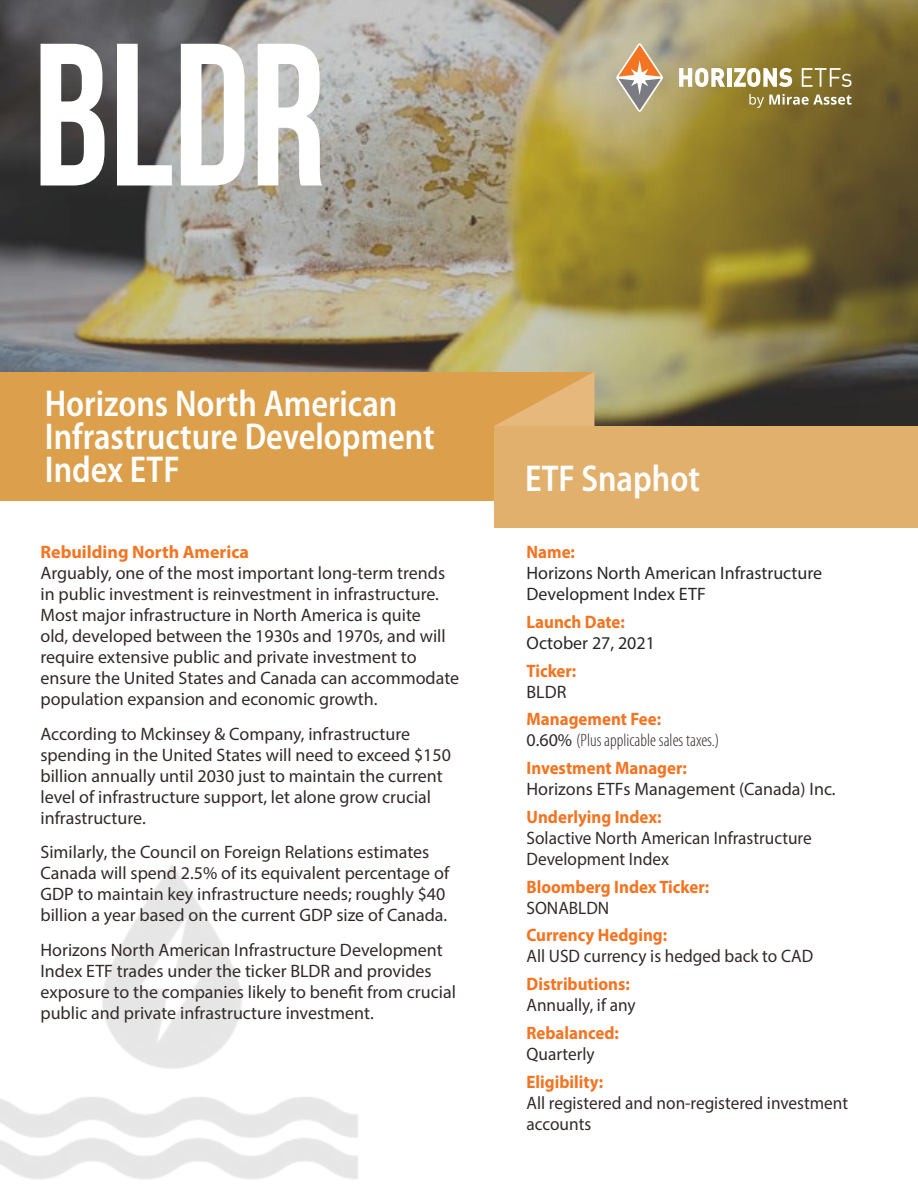
<style>
.page{position:relative;width:918px;height:1188px;background:#fff}
.page>*{position:absolute;margin:0;border:0;box-sizing:border-box;transform-origin:0 0}
.t1{font:700 202.5px "Bebas Neue";color:#fff;scale:.93 1}
.t2{font:600 semi-condensed 37.5px/33px "Myriad Pro";color:#fff;scale:.93 1}
.t3{font:18px/21px "Myriad Pro";color:#322b29}
.t4{font:18px/21px "Myriad Pro";color:#322b29;scale:.96 1}
.t5{font:700 18px "Myriad Pro";color:#f47421;scale:.94 1}
.t6{font:18px/21px "Myriad Pro";color:#292829}
.t7{font:300 condensed 18px/21px "Myriad Pro";color:#322b29}
.t8{font:700 18px "Myriad Pro";color:#f47421}
.s1{font-weight:700;font-stretch:normal;color:#f47421}
.s2{font-weight:400;font-stretch:normal}
</style>
<div class="page">
<img style="left:0;top:0;width:918px;height:426px">
<svg style="left:749px;top:94px;width:103px;height:14px"></svg>
<svg style="left:616px;top:44px;width:47px;height:68px;background:#c4aa8b"></svg>
<svg style="left:679px;top:68px;width:46px;height:19px"></svg>
<hr style="left:727px;top:68px;width:4px;height:19px;background:#fff">
<svg style="left:734px;top:68px;width:58px;height:19px"></svg>
<svg style="left:802px;top:68px;width:50px;height:19px"></svg>
<div style="left:0;top:372px;width:594px;height:129px;background:#dc9f4b"></div>
<svg style="left:495px;top:372px;width:99px;height:54px"></svg>
<div style="left:495px;top:426px;width:423px;height:102px;background:#e2b06d"></div>
<h1 class="t1" style="left:33px;top:4px;width:316px">BLDR</h1>
<h2 class="t2" style="left:45px;top:386px;width:421px">Horizons North American<br>Infrastructure Development<br>Index ETF</h2>
<p class="t8" style="left:40px;top:540px;width:210px">Rebuilding North America</p>
<p class="t3" style="left:40px;top:562px;width:420px">Arguably, one of the most important long-term trends in public investment is reinvestment in infrastructure.<br>Most major infrastructure in North America is quite<br>old, developed between the 1930s and 1970s, and will require extensive public and private investment to ensure the United States and Canada can accommodate population expansion and economic growth.</p>
<p class="t3" style="left:40px;top:723px;width:412px">According to Mckinsey &amp; Company, infrastructure spending in the United States will need to exceed $150 billion annually until 2030 just to maintain the current level of infrastructure support, let alone grow crucial infrastructure.</p>
<p class="t3" style="left:40px;top:841px;width:410px">Similarly, the Council on Foreign Relations estimates Canada will spend 2.5% of its equivalent percentage of GDP to maintain key infrastructure needs; roughly $40 billion a year based on the current GDP size of Canada.</p>
<p class="t3" style="left:40px;top:939px;width:417px">Horizons North American Infrastructure Development Index ETF trades under the ticker BLDR and provides exposure to the companies likely to benefit from crucial public and private infrastructure investment.</p>
<h2 class="t2" style="left:525px;top:461px;width:190px">ETF Snaphot</h2>
<p class="t5" style="left:527px;top:540px;width:53px">Name:</p>
<p class="t6" style="left:527px;top:562px;width:297px">Horizons North American Infrastructure<br>Development Index ETF</p>
<p class="t5" style="left:527px;top:610px;width:106px">Launch Date:</p>
<p class="t6" style="left:527px;top:632px;width:130px">October 27, 2021</p>
<p class="t5" style="left:527px;top:659px;width:54px">Ticker:</p>
<p class="t3" style="left:527px;top:681px;width:41px">BLDR</p>
<p class="t7" style="left:527px;top:709px;width:194px"><span class="s1">Management Fee:<br></span><span class="s2">0.60%</span> (Plus applicable sales taxes.)</p>
<p class="t5" style="left:527px;top:756px;width:172px">Investment Manager:</p>
<p class="t3" style="left:527px;top:778px;width:311px">Horizons ETFs Management (Canada) Inc.</p>
<p class="t5" style="left:527px;top:805px;width:145px">Underlying Index:</p>
<p class="t4" style="left:527px;top:827px;width:299px">Solactive North American Infrastructure<br>Development Index</p>
<p class="t5" style="left:527px;top:875px;width:196px">Bloomberg Index Ticker:</p>
<p class="t4" style="left:527px;top:897px;width:88px">SONABLDN</p>
<p class="t5" style="left:527px;top:924px;width:151px">Currency Hedging:</p>
<p class="t4" style="left:527px;top:946px;width:300px">All USD currency is hedged back to CAD</p>
<p class="t5" style="left:527px;top:972px;width:111px">Distributions:</p>
<p class="t4" style="left:527px;top:994px;width:115px">Annually, if any</p>
<p class="t5" style="left:527px;top:1021px;width:100px">Rebalanced:</p>
<p class="t4" style="left:527px;top:1043px;width:72px">Quarterly</p>
<p class="t5" style="left:527px;top:1070px;width:83px">Eligibility:</p>
<p class="t4" style="left:527px;top:1092px;width:336px">All registered and non-registered investment accounts</p>
</div>
